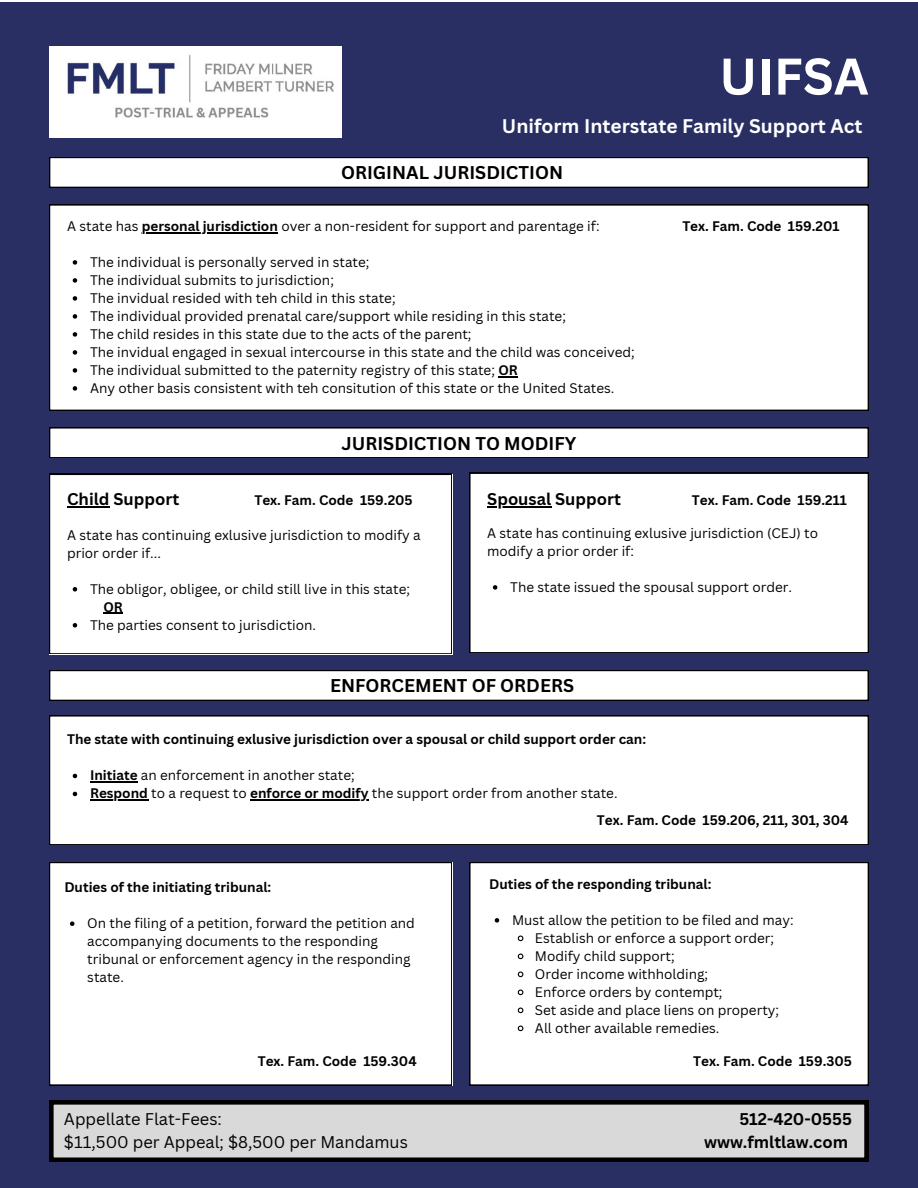
<style>
.page{position:relative;width:918px;height:1188px;background:#fff}
.page>*{position:absolute;margin:0;border:0;box-sizing:border-box;transform-origin:0 0}
.t1{font:700 50.4px "Canva Sans";color:#fff}
.t2{font:700 19.2px "Canva Sans";color:#fff}
.t3{font:700 18px "Canva Sans";color:#000}
.t4{font:700 16.5px/22.5px "Canva Sans";color:#000;text-align:right}
.t5{font:16.5px/22.5px "Canva Sans";color:#000}
.t6{font:13.5px/18px "Canva Sans";color:#000}
.t7{font:700 13.5px "Canva Sans";color:#000}
.s1{font-weight:700}
</style>
<div class="page">
<div style="left:0;top:3px;width:917px;height:1185px;background:#292f63"></div>
<img style="left:49px;top:47px;width:293px;height:91px">
<div style="left:49px;top:157px;width:820px;height:31px;background:#000"></div>
<svg style="left:50px;top:158px;width:818px;height:29px;background:#fafafa"></svg>
<svg style="left:49px;top:427px;width:820px;height:31px;background:#e9e9e9"></svg>
<div style="left:49px;top:670px;width:820px;height:31px;background:#000"></div>
<svg style="left:50px;top:671px;width:818px;height:29px;background:#fafafa"></svg>
<div style="left:49px;top:204px;width:820px;height:206px;background:#fff"></div>
<div style="left:49px;top:474px;width:403px;height:180px;background:#fff"></div>
<div style="left:469px;top:473px;width:400px;height:180px;background:#fff"></div>
<div style="left:49px;top:715px;width:820px;height:130px;background:#fff"></div>
<div style="left:49px;top:862px;width:403px;height:223px;background:#fff"></div>
<div style="left:469px;top:862px;width:400px;height:223px;background:#fff"></div>
<hr style="left:142px;top:232px;width:136px;height:1px;background:#000">
<svg style="left:73px;top:260px;width:4px;height:5px"></svg>
<svg style="left:73px;top:278px;width:4px;height:5px"></svg>
<svg style="left:73px;top:296px;width:4px;height:5px"></svg>
<svg style="left:73px;top:314px;width:4px;height:5px"></svg>
<svg style="left:73px;top:332px;width:4px;height:5px"></svg>
<svg style="left:73px;top:350px;width:4px;height:5px"></svg>
<svg style="left:73px;top:368px;width:4px;height:5px"></svg>
<svg style="left:498px;top:376px;width:20px;height:1px"></svg>
<svg style="left:73px;top:386px;width:4px;height:5px"></svg>
<svg style="left:73px;top:587px;width:4px;height:5px"></svg>
<svg style="left:103px;top:613px;width:20px;height:1px"></svg>
<svg style="left:73px;top:623px;width:4px;height:5px"></svg>
<svg style="left:493px;top:585px;width:4px;height:5px"></svg>
<hr style="left:67px;top:506px;width:43px;height:1px;background:#000">
<hr style="left:487px;top:506px;width:64px;height:1px;background:#000">
<svg style="left:73px;top:774px;width:4px;height:4px"></svg>
<hr style="left:90px;top:782px;width:48px;height:1px;background:#000">
<svg style="left:73px;top:792px;width:4px;height:4px"></svg>
<hr style="left:90px;top:800px;width:58px;height:1px;background:#000">
<hr style="left:250px;top:800px;width:119px;height:1px;background:#000">
<svg style="left:70px;top:921px;width:4px;height:5px"></svg>
<svg style="left:495px;top:918px;width:4px;height:5px"></svg>
<svg style="left:517px;top:935px;width:7px;height:7px"></svg>
<svg style="left:517px;top:953px;width:7px;height:7px"></svg>
<svg style="left:517px;top:971px;width:7px;height:7px"></svg>
<svg style="left:517px;top:989px;width:7px;height:7px"></svg>
<svg style="left:517px;top:1007px;width:7px;height:7px"></svg>
<svg style="left:517px;top:1025px;width:7px;height:7px"></svg>
<svg style="left:49px;top:1100px;width:820px;height:62px;background:#b6b6b6"></svg>
<h1 class="t1" style="left:719px;top:41px;width:151px">UIFSA</h1>
<h3 class="t2" style="left:502px;top:113px;width:362px">Uniform Interstate Family Support Act</h3>
<h2 class="t3" style="left:341px;top:160px;width:224px">ORIGINAL JURISDICTION</h2>
<p class="t6" style="left:67px;top:217px;width:534px">A state has <span class="s1">personal jurisdiction</span> over a non-resident for support and parentage if:</p>
<p class="t6" style="left:90px;top:253px;width:281px">The individual is personally served in state;</p>
<p class="t6" style="left:90px;top:271px;width:245px">The individual submits to jurisdiction;</p>
<p class="t6" style="left:90px;top:289px;width:307px">The invidual resided with teh child in this state;</p>
<p class="t6" style="left:90px;top:307px;width:477px">The individual provided prenatal care/support while residing in this state;</p>
<p class="t6" style="left:90px;top:325px;width:383px">The child resides in this state due to the acts of the parent;</p>
<p class="t6" style="left:90px;top:343px;width:546px">The invidual engaged in sexual intercourse in this state and the child was conceived;</p>
<p class="t6" style="left:90px;top:361px;width:429px">The individual submitted to the paternity registry of this state; <span class="s1">OR</span></p>
<h2 class="t6" style="left:90px;top:379px;width:526px">Any other basis consistent with teh consitution of this state or the United States.</h2>
<p class="t3" style="left:341px;top:430px;width:236px">JURISDICTION TO MODIFY</p>
<h4 class="t7" style="left:682px;top:217px;width:159px">Tex. Fam. Code 159.201</h4>
<p class="t4" style="left:67px;top:487px;width:114px">Child Support</p>
<p class="t7" style="left:254px;top:491px;width:160px">Tex. Fam. Code 159.205</p>
<h6 class="t4" style="left:487px;top:487px;width:135px">Spousal Support</h6>
<h2 class="t7" style="left:692px;top:491px;width:157px">Tex. Fam. Code 159.211</h2>
<p class="t6" style="left:67px;top:526px;width:355px">A state has continuing exlusive jurisdiction to modify a prior order if...</p>
<p class="t6" style="left:90px;top:580px;width:321px">The obligor, obligee, or child still live in this state;</p>
<p class="t7" style="left:103px;top:597px;width:21px">OR</p>
<p class="t6" style="left:90px;top:616px;width:228px">The parties consent to jurisdiction.</p>
<h4 class="t6" style="left:487px;top:524px;width:332px">A state has continuing exlusive jurisdiction (CEJ) to</h4>
<p class="t6" style="left:487px;top:542px;width:148px">modify a prior order if:</p>
<p class="t6" style="left:510px;top:578px;width:283px">The state issued the spousal support order.</p>
<p class="t3" style="left:330px;top:673px;width:246px">ENFORCEMENT OF ORDERS</p>
<p class="t7" style="left:67px;top:730px;width:581px">The state with continuing exlusive jurisdiction over a spousal or child support order can:</p>
<p class="t6" style="left:90px;top:766px;width:266px"><span class="s1">Initiate</span> an enforcement in another state;</p>
<p class="t6" style="left:90px;top:784px;width:529px"><span class="s1">Respond</span> to a request to <span class="s1">enforce or modify</span> the support order from another state.</p>
<p class="t7" style="left:597px;top:811px;width:253px">Tex. Fam. Code 159.206, 211, 301, 304</p>
<p class="t7" style="left:64px;top:878px;width:208px">Duties of the initiating tribunal:</p>
<p class="t6" style="left:87px;top:914px;width:329px">On the filing of a petition, forward the petition and accompanying documents to the responding tribunal or enforcement agency in the responding state.</p>
<p class="t7" style="left:489px;top:874px;width:224px">Duties of the responding tribunal:</p>
<p class="t6" style="left:512px;top:911px;width:283px">Must allow the petition to be filed and may:</p>
<p class="t6" style="left:535px;top:929px;width:241px">Establish or enforce a support order;</p>
<p class="t6" style="left:535px;top:947px;width:141px">Modify child support;</p>
<p class="t6" style="left:535px;top:965px;width:175px">Order income withholding;</p>
<p class="t6" style="left:535px;top:983px;width:189px">Enforce orders by contempt;</p>
<p class="t6" style="left:535px;top:1001px;width:246px">Set aside and place liens on property;</p>
<p class="t6" style="left:535px;top:1019px;width:186px">All other available remedies.</p>
<p class="t7" style="left:258px;top:1052px;width:161px">Tex. Fam. Code 159.304</p>
<h5 class="t7" style="left:693px;top:1052px;width:160px">Tex. Fam. Code 159.305</h5>
<h4 class="t5" style="left:64px;top:1108px;width:345px">Appellate Flat-Fees:<br>$11,500 per Appeal; $8,500 per Mandamus</h4>
<p class="t4" style="left:704px;top:1108px;width:150px">512-420-0555 www.fmltlaw.com</p>
</div>
